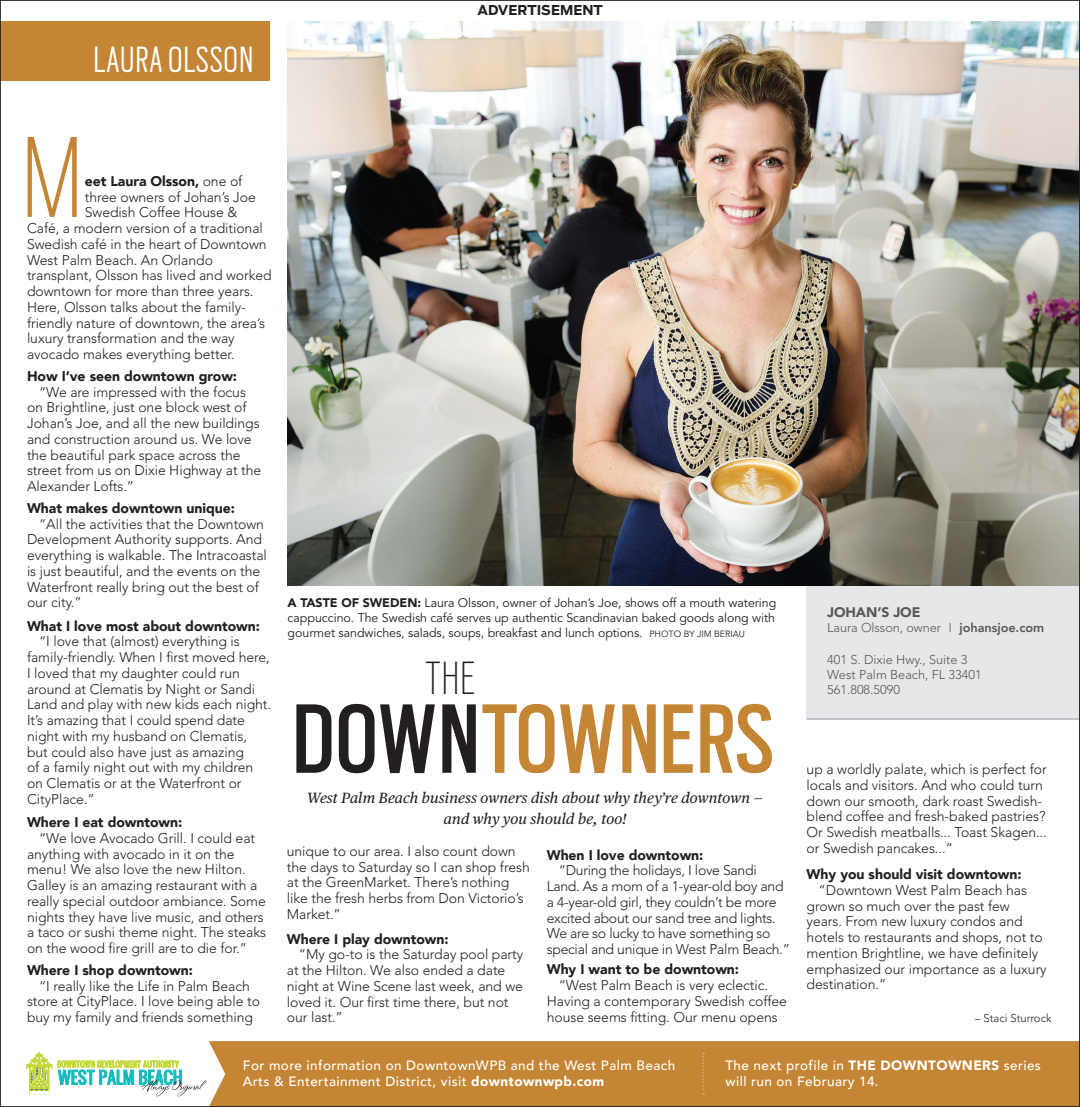
<style>
.page{position:relative;width:1080px;height:1107px;background:#fff}
.page>*{position:absolute;margin:0;border:0;box-sizing:border-box;transform-origin:0 0}
.t1{font:100 99.9px "Scout Cond";color:#c48535;scale:1.14 1}
.t2{font:85.5px "Scout Cond";letter-spacing:.015em;color:#c48535}
.t3{font:100 40.5px "Scout Cond";color:#231f20}
.t4{font:300 31.65px "Scout Cond";letter-spacing:.03em;color:#fff}
.t5{font:italic 14.85px/21px "Publico Text";letter-spacing:.01em;color:#231f20;text-align:center}
.t6{font:300 13.95px/15.8px "Avenir LT Std";letter-spacing:-.005em;color:#231f20}
.t7{font:900 13.95px "Avenir";letter-spacing:-.005em;color:#231f20}
.t8{font:900 13.8px "Avenir";letter-spacing:-.005em;color:#57585a}
.t9{font:500 13.5px/16.5px "Avenir";letter-spacing:.03em;color:#fff}
.t10{font:700 13.5px "Boomer";color:#231f20}
.t11{font:300 12.75px "Avenir LT Std";color:#57585a}
.t12{font:12.45px/15px "Avenir LT Std";letter-spacing:-.005em;color:#231f20;text-align:justify}
.t13{font:300 11.25px "Avenir LT Std";color:#231f20}
.s1{font-family:"Avenir LT Std";font-weight:300}
.s2{font-family:"Avenir";font-weight:900}
.s3{font-size:9px}
.s4{color:#231f20}
.s5{font-size:12px}
.s6{font-family:"Avenir";font-weight:800}
.s7{font-weight:900}
</style>
<div class="page">
<div style="left:807px;top:549px;width:273px;height:169px;background:#e6e7e9"></div>
<hr style="left:807px;top:718px;width:273px;height:2px;background:#9d9fa2">
<img style="left:288px;top:21px;width:790px;height:564px">
<div style="left:0;top:21px;width:270px;height:60px;background:#c48535"></div>
<div style="left:209px;top:1041px;width:869px;height:64px;background:#c48535"></div>
<svg style="left:702px;top:1053px;width:2px;height:42px"></svg>
<svg style="left:58px;top:1061px;width:148px;height:35px"></svg>
<svg style="left:26px;top:1053px;width:26px;height:42px"></svg>
<p class="t4" style="left:94px;top:38px;width:161px">LAURA OLSSON</p>
<p class="t10" style="left:477px;top:2px;width:127px">ADVERTISEMENT</p>
<p class="t1" style="left:20px;top:112px;width:57px">M</p>
<p class="t7" style="left:85px;top:169px;width:159px">eet Laura Olsson, <span class="s1">one of</span></p>
<p class="t6" style="left:85px;top:189px;width:173px">three owners of Johan’s Joe</p>
<p class="t6" style="left:85px;top:205px;width:154px">Swedish Coffee House &amp;</p>
<p class="t6" style="left:27px;top:221px;width:237px">Café, a modern version of a traditional</p>
<p class="t6" style="left:27px;top:236px;width:241px">Swedish café in the heart of Downtown</p>
<p class="t6" style="left:27px;top:252px;width:188px">West Palm Beach. An Orlando</p>
<p class="t6" style="left:27px;top:268px;width:246px">transplant, Olsson has lived and worked</p>
<p class="t6" style="left:27px;top:284px;width:228px">downtown for more than three years.</p>
<p class="t6" style="left:27px;top:299px;width:220px">Here, Olsson talks about the family-</p>
<p class="t6" style="left:27px;top:315px;width:240px">friendly nature of downtown, the area’s</p>
<p class="t6" style="left:27px;top:331px;width:209px">luxury transformation and the way</p>
<p class="t6" style="left:27px;top:347px;width:209px">avocado makes everything better.</p>
<p class="t7" style="left:27px;top:364px;width:212px">How I’ve seen downtown grow:</p>
<p class="t6" style="left:27px;top:384px;width:236px;text-indent:12px">“We are impressed with the focus on Brightline, just one block west of Johan’s Joe, and all the new buildings and construction around us. We love the beautiful park space across the street from us on Dixie Highway at the Alexander Lofts.”</p>
<p class="t7" style="left:27px;top:496px;width:209px">What makes downtown unique:</p>
<p class="t6" style="left:27px;top:516px;width:241px;text-indent:12px">“All the activities that the Downtown Development Authority supports. And everything is walkable. The Intracoastal is just beautiful, and the events on the Waterfront really bring out the best of our city.”</p>
<p class="t7" style="left:27px;top:614px;width:234px">What I love most about downtown:</p>
<p class="t6" style="left:27px;top:634px;width:246px;text-indent:12px">“I love that (almost) everything is family-friendly. When I first moved here, I loved that my daughter could run around at Clematis by Night or Sandi Land and play with new kids each night.<br>It’s amazing that I could spend date night with my husband on Clematis, but could also have just as amazing<br>of a family night out with my children on Clematis or at the Waterfront or CityPlace.”</p>
<p class="t7" style="left:27px;top:810px;width:157px">Where I eat downtown:</p>
<p class="t6" style="left:27px;top:830px;width:241px;text-indent:12px">“We love Avocado Grill. I could eat anything with avocado in it on the menu! We also love the new Hilton.<br>Galley is an amazing restaurant with a really special outdoor ambiance. Some nights they have live music, and others a taco or sushi theme night. The steaks on the wood fire grill are to die for.”</p>
<p class="t7" style="left:27px;top:958px;width:167px">Where I shop downtown:</p>
<p class="t6" style="left:27px;top:978px;width:235px;text-align:center">“I really like the Life in Palm Beach store at CityPlace. I love being able to buy my family and friends something</p>
<p class="t12" style="left:288px;top:596px;width:490px"><span class="s2">A TASTE OF SWEDEN:</span> Laura Olsson, owner of Johan’s Joe, shows off a mouth watering cappuccino. The Swedish café serves up authentic Scandinavian baked goods along with gourmet sandwiches, salads, soups, breakfast and lunch options. <span class="s3">PHOTO BY JIM BERIAU</span></p>
<p class="t3" style="left:426px;top:652px;width:51px">THE</p>
<p class="t2" style="left:292px;top:681px;width:483px"><span class="s4">DOWN</span>TOWNERS</p>
<p class="t5" style="left:307px;top:786px;width:457px">West Palm Beach business owners dish about why they’re downtown — and why you should be, too!</p>
<p class="t6" style="left:287px;top:843px;width:244px">unique to our area. I also count down the days to Saturday so I can shop fresh at the GreenMarket. There’s nothing like the fresh herbs from Don Victorio’s<br>Market.”</p>
<p class="t7" style="left:287px;top:927px;width:163px">Where I play downtown:</p>
<p class="t6" style="left:287px;top:947px;width:238px;text-indent:12px">“My go-to is the Saturday pool party at the Hilton. We also ended a date night at Wine Scene last week, and we loved it. Our first time there, but not our last.”</p>
<p class="t7" style="left:547px;top:843px;width:158px">When I love downtown:</p>
<p class="t6" style="left:547px;top:863px;width:245px;text-indent:12px">“During the holidays, I love Sandi Land. As a mom of a 1-year-old boy and a 4-year-old girl, they couldn’t be more excited about our sand tree and lights.<br>We are so lucky to have something so special and unique in West Palm Beach.”</p>
<p class="t7" style="left:547px;top:958px;width:194px">Why I want to be downtown:</p>
<p class="t6" style="left:547px;top:977px;width:242px;text-indent:12px">“West Palm Beach is very eclectic.<br>Having a contemporary Swedish coffee house seems fitting. Our menu opens</p>
<p class="t8" style="left:827px;top:601px;width:95px">JOHAN’S JOE</p>
<p class="t11" style="left:827px;top:621px;width:219px">Laura Olsson, owner <span class="s5">l</span> <span class="s6">johansjoe.com</span></p>
<p class="t11" style="left:827px;top:652px;width:142px">401 S. Dixie Hwy., Suite 3</p>
<p class="t11" style="left:827px;top:667px;width:156px">West Palm Beach, FL 33401</p>
<p class="t11" style="left:827px;top:682px;width:74px">561.808.5090</p>
<p class="t6" style="left:807px;top:761px;width:242px">up a worldly palate, which is perfect for locals and visitors. And who could turn down our smooth, dark roast Swedish&shy;blend coffee and fresh-baked pastries?<br>Or Swedish meatballs... Toast Skagen... or Swedish pancakes...”</p>
<p class="t7" style="left:807px;top:862px;width:216px">Why you should visit downtown:</p>
<p class="t6" style="left:807px;top:882px;width:242px;text-indent:12px">“Downtown West Palm Beach has grown so much over the past few years. From new luxury condos and hotels to restaurants and shops, not to mention Brightline, we have definitely emphasized our importance as a luxury destination.”</p>
<p class="t13" style="left:975px;top:1012px;width:78px">– Staci Sturrock</p>
<p class="t9" style="left:243px;top:1056px;width:434px">For more information on DowntownWPB and the West Palm Beach<br>Arts &amp; Entertainment District, visit <span class="s7">downtownwpb.com</span></p>
<p class="t9" style="left:725px;top:1056px;width:317px">The next profile in <span class="s7">THE DOWNTOWNERS</span> series will run on February 14.</p>
</div>
